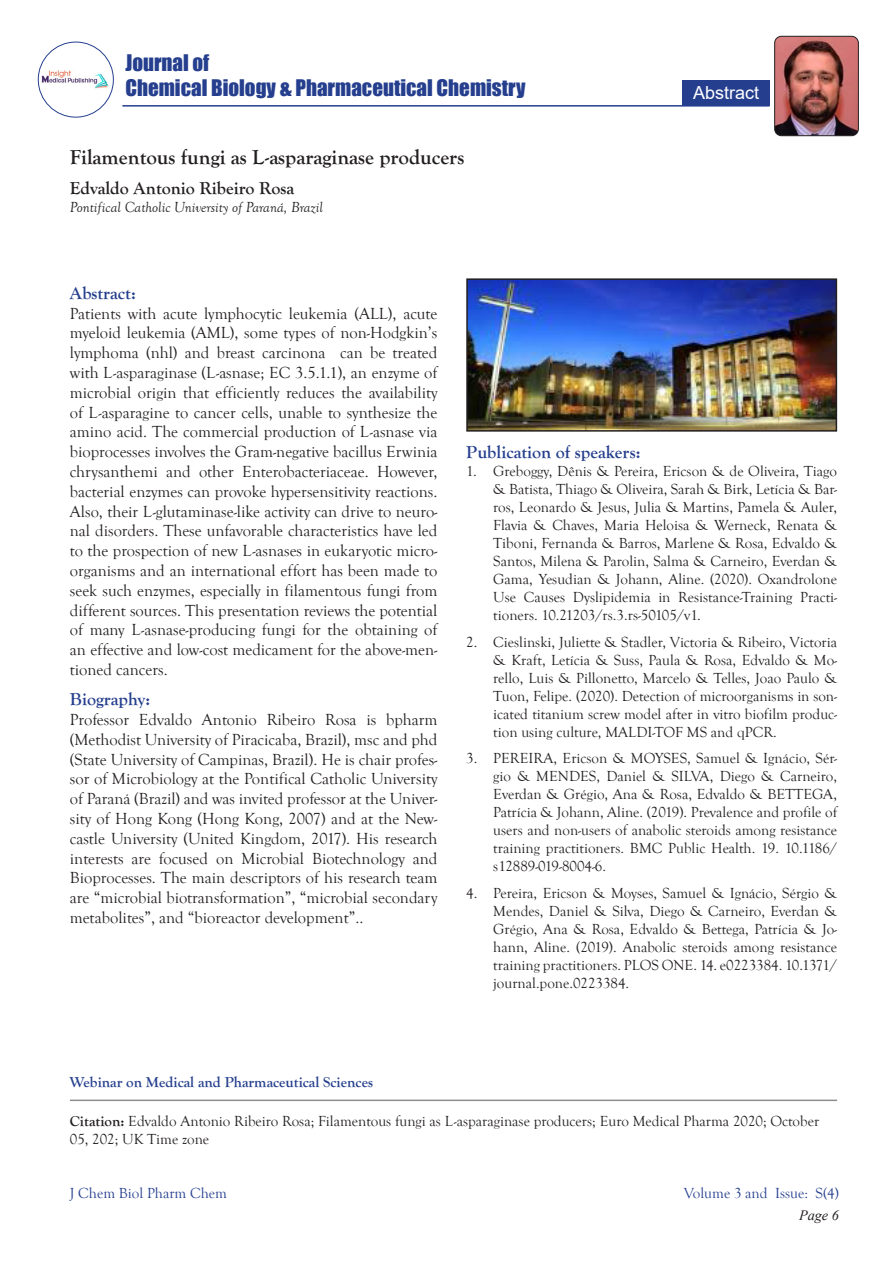
<style>
.page{position:relative;width:893px;height:1263px;background:#fff}
.page>*{position:absolute;margin:0;border:0;box-sizing:border-box;transform-origin:0 0}
.t1{font:21px/25.2px "Impact";color:#253f8e}
.t2{font:700 21px "Goudy Old Style T";color:#231f20}
.t3{font:700 18px "Goudy Old Style T";color:#253f8e}
.t4{font:700 18px "Goudy Old Style T";color:#231f20}
.t5{font:18px "Arial";color:#fff}
.t6{font:16.5px/19.8px "Goudy Old Style T";color:#231f20;text-align:justify}
.t7{font:15px/18px "Goudy Old Style T";color:#231f20;text-align:justify}
.t8{font:italic 15px "Goudy Old Style T";color:#231f20}
.t9{font:700 15px "Goudy Old Style T";color:#253f8e}
.t10{font:15px "Goudy Old Style T";color:#253f8e}
.t11{font:italic 14.25px "Times New Roman";color:#231f20}
.s1{font-weight:700}
</style>
<div class="page">
<img style="left:38px;top:67px;width:75px;height:25px">
<div style="left:38px;top:42px;width:76px;height:76px;border:1px solid #253f8e;border-radius:50%"></div>
<div style="left:682px;top:80px;width:88px;height:25px;background:#253f8e"></div>
<hr style="left:122px;top:105px;width:647px;height:2px;background:#253f8e">
<img style="left:775px;top:36px;width:83px;height:100px">
<div style="left:774px;top:36px;width:85px;height:100px;border:1px solid #231f20;border-radius:7px"></div>
<hr style="left:70px;top:1099px;width:767px;height:2px;background:#231f20">
<img style="left:469px;top:281px;width:365px;height:148px">
<div style="left:466px;top:278px;width:371px;height:154px;border:2px solid #231f20"></div>
<p class="t1" style="left:125px;top:49px;width:402px">Journal of<br>Chemical Biology &amp; Pharmaceutical Chemistry</p>
<p class="t2" style="left:70px;top:146px;width:396px">Filamentous fungi as L-asparaginase producers</p>
<p class="t4" style="left:70px;top:178px;width:226px">Edvaldo Antonio Ribeiro Rosa</p>
<p class="t8" style="left:70px;top:199px;width:255px">Pontifical Catholic University of Paraná, Brazil</p>
<p class="t5" style="left:693px;top:80px;width:68px">Abstract</p>
<p class="t3" style="left:70px;top:283px;width:68px">Abstract:</p>
<p class="t6" style="left:70px;top:304px;width:369px">Patients with acute lymphocytic leukemia (ALL), acute myeloid leukemia (AML), some types of non-Hodgkin’s lymphoma (nhl) and breast carcinona can be treated with L-asparaginase (L-asnase; EC 3.5.1.1), an enzyme of microbial origin that efficiently reduces the availability of L-asparagine to cancer cells, unable to synthesize the amino acid. The commercial production of L-asnase via bioprocesses involves the Gram-negative bacillus Erwinia chrysanthemi and other Enterobacteriaceae. However, bacterial enzymes can provoke hypersensitivity reactions.<br>Also, their L-glutaminase-like activity can drive to neuro&shy;nal disorders. These unfavorable characteristics have led to the prospection of new L-asnases in eukaryotic micro&shy;organisms and an international effort has been made to seek such enzymes, especially in filamentous fungi from different sources. This presentation reviews the potential of many L-asnase-producing fungi for the obtaining of an effective and low-cost medicament for the above-men&shy;tioned cancers.</p>
<p class="t3" style="left:70px;top:689px;width:82px">Biography:</p>
<p class="t6" style="left:70px;top:710px;width:369px">Professor Edvaldo Antonio Ribeiro Rosa is bpharm (Methodist University of Piracicaba, Brazil), msc and phd (State University of Campinas, Brazil). He is chair profes&shy;sor of Microbiology at the Pontifical Catholic University of Paraná (Brazil) and was invited professor at the Univer&shy;sity of Hong Kong (Hong Kong, 2007) and at the New&shy;castle University (United Kingdom, 2017). His research interests are focused on Microbial Biotechnology and Bioprocesses. The main descriptors of his research team are “microbial biotransformation”, “microbial secondary metabolites”, and “bioreactor development”..</p>
<p class="t3" style="left:466px;top:442px;width:176px">Publication of speakers:</p>
<p class="t7" style="left:493px;top:463px;width:345px;text-indent:-27px">1. Greboggy, Dênis &amp; Pereira, Ericson &amp; de Oliveira, Tiago &amp; Batista, Thiago &amp; Oliveira, Sarah &amp; Birk, Letícia &amp; Bar&shy;ros, Leonardo &amp; Jesus, Julia &amp; Martins, Pamela &amp; Auler, Flavia &amp; Chaves, Maria Heloisa &amp; Werneck, Renata &amp; Tiboni, Fernanda &amp; Barros, Marlene &amp; Rosa, Edvaldo &amp; Santos, Milena &amp; Parolin, Salma &amp; Carneiro, Everdan &amp; Gama, Yesudian &amp; Johann, Aline. (2020). Oxandrolone Use Causes Dyslipidemia in Resistance-Training Practi&shy;tioners. 10.21203/rs.3.rs-50105/v1.</p>
<p class="t7" style="left:493px;top:633px;width:345px;text-indent:-27px">2. Cieslinski, Juliette &amp; Stadler, Victoria &amp; Ribeiro, Victoria &amp; Kraft, Letícia &amp; Suss, Paula &amp; Rosa, Edvaldo &amp; Mo&shy;rello, Luis &amp; Pillonetto, Marcelo &amp; Telles, Joao Paulo &amp; Tuon, Felipe. (2020). Detection of microorganisms in son&shy;icated titanium screw model after in vitro biofilm produc&shy;tion using culture, MALDI-TOF MS and qPCR.</p>
<p class="t7" style="left:493px;top:750px;width:345px;text-indent:-27px">3. PEREIRA, Ericson &amp; MOYSES, Samuel &amp; Ignácio, Sér&shy;gio &amp; MENDES, Daniel &amp; SILVA, Diego &amp; Carneiro, Everdan &amp; Grégio, Ana &amp; Rosa, Edvaldo &amp; BETTEGA, Patrícia &amp; Johann, Aline. (2019). Prevalence and profile of users and non-users of anabolic steroids among resistance training practitioners. BMC Public Health. 19. 10.1186/ s12889-019-8004-6.</p>
<p class="t7" style="left:493px;top:884px;width:345px;text-indent:-27px">4. Pereira, Ericson &amp; Moyses, Samuel &amp; Ignácio, Sérgio &amp; Mendes, Daniel &amp; Silva, Diego &amp; Carneiro, Everdan &amp; Grégio, Ana &amp; Rosa, Edvaldo &amp; Bettega, Patrícia &amp; Jo&shy;hann, Aline. (2019). Anabolic steroids among resistance training practitioners. PLOS ONE. 14. e0223384. 10.1371/ journal.pone.0223384.</p>
<p class="t9" style="left:70px;top:1074px;width:305px">Webinar on Medical and Pharmaceutical Sciences</p>
<p class="t7" style="left:70px;top:1112px;width:751px"><span class="s1">Citation:</span> Edvaldo Antonio Ribeiro Rosa; Filamentous fungi as L-asparaginase producers; Euro Medical Pharma 2020; October<br>05, 202; UK Time zone</p>
<p class="t10" style="left:70px;top:1185px;width:159px">J Chem Biol Pharm Chem</p>
<p class="t10" style="left:684px;top:1185px;width:157px">Volume 3 and Issue: S(4)</p>
<p class="t11" style="left:799px;top:1206px;width:41px">Page 6</p>
</div>
